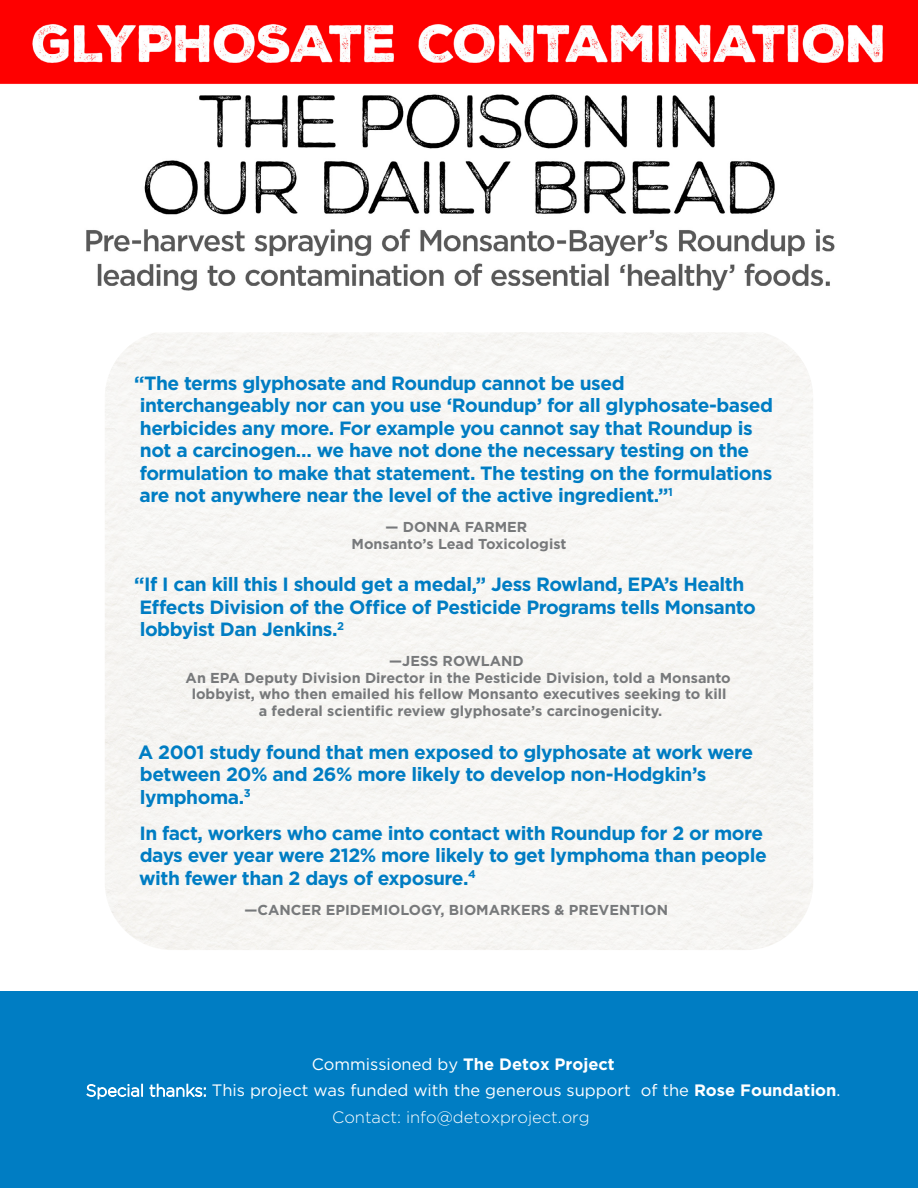
<style>
.page{position:relative;width:918px;height:1188px;background:#fff}
.page>*{position:absolute;margin:0;border:0;box-sizing:border-box;transform-origin:0 0}
.t1{font:700 19.2px/22.5px "Gotham";letter-spacing:-.025em;color:#007dc3}
.t2{font:16.5px/26.4px "Gotham";color:#fff;text-align:center}
.t3{font:700 14.4px/16.5px "Gotham";color:#77797b;text-align:center}
.s1{font-weight:700}
.s2{font-weight:300}
</style>
<div class="page">
<div style="left:0;top:991px;width:918px;height:197px;background:#007dc3"></div>
<img style="left:0;top:0;width:918px;height:291px">
<p class="t1" style="left:134px;top:371px;width:640px">“The terms glyphosate and Roundup cannot be used interchangeably nor can you use ‘Roundup’ for all glyphosate-based herbicides any more. For example you cannot say that Roundup is not a carcinogen… we have not done the necessary testing on the formulation to make that statement. The testing on the formulations are not anywhere near the level of the active ingredient.”<sup>1</sup></p>
<p class="t3" style="left:352px;top:519px;width:216px">— DONNA FARMER<br>Monsanto’s Lead Toxicologist</p>
<p class="t1" style="left:134px;top:573px;width:623px">“If I can kill this I should get a medal,” Jess Rowland, EPA’s Health<br>Effects Division of the Office of Pesticide Programs tells Monsanto lobbyist Dan Jenkins.<sup>2</sup></p>
<p class="t3" style="left:186px;top:653px;width:547px">—JESS ROWLAND<br>An EPA Deputy Division Director in the Pesticide Division, told a Monsanto lobbyist, who then emailed his fellow Monsanto executives seeking to kill a federal scientific review glyphosate’s carcinogenicity.</p>
<p class="t1" style="left:138px;top:740px;width:616px">A 2001 study found that men exposed to glyphosate at work were between 20% and 26% more likely to develop non-Hodgkin’s lymphoma.<sup>3</sup></p>
<p class="t1" style="left:139px;top:821px;width:629px">In fact, workers who came into contact with Roundup for 2 or more days ever year were 212% more likely to get lymphoma than people with fewer than 2 days of exposure.<sup>4</sup></p>
<p class="t3" style="left:245px;top:901px;width:425px">—CANCER EPIDEMIOLOGY, BIOMARKERS &amp; PREVENTION</p>
<p class="t2" style="left:86px;top:1051px;width:756px">Commissioned by <span class="s1">The Detox Project<br></span><span class="s2">Special thanks:</span> This project was funded with the generous support of the <span class="s1">Rose Foundation</span>.<br><span class="s2">Contact: info@detoxproject.org</span></p>
</div>
